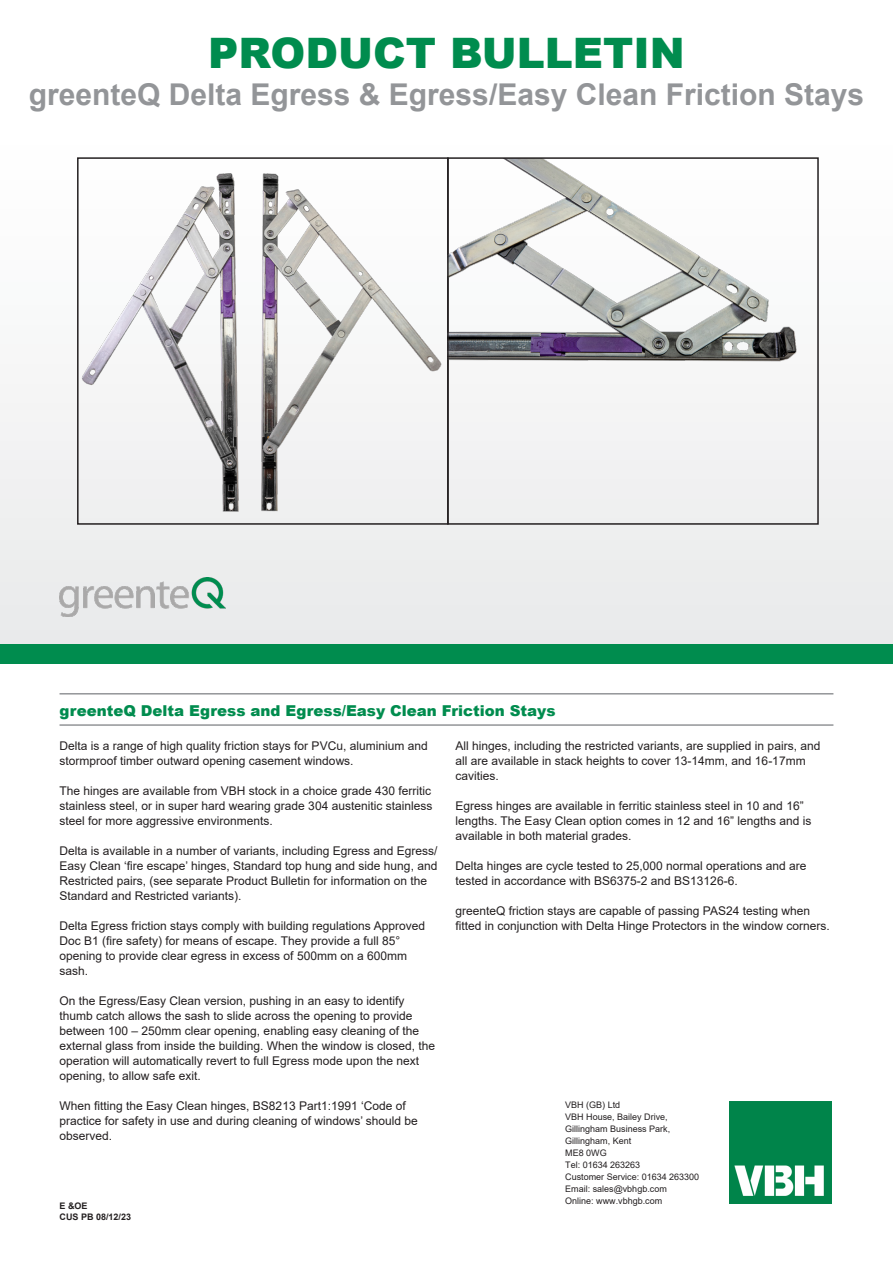
<style>
.page{position:relative;width:893px;height:1263px;background:#fff}
.page>*{position:absolute;margin:0;border:0;box-sizing:border-box;transform-origin:0 0}
._1_1{font:900 42px "Arial";color:#008c4e}
._1_2{font:700 30px "Arial";color:#939598}
._3{font:900 15px "Arial";color:#008c4e}
._4{font:12px/15px "Arial";color:#231f20}
.Address_VBH{font:9px "Arial";color:#231f20}
.Date_or_Note{font:700 9px "Arial";color:#231f20}
</style>
<div class="page">
<img style="left:729px;top:1101px;width:102px;height:102px">
<div style="left:0;top:644px;width:893px;height:19px;background:#008c4e"></div>
<img style="left:60px;top:577px;width:165px;height:40px">
<img style="left:80px;top:173px;width:366px;height:349px">
<div style="left:77px;top:157px;width:372px;height:368px;border:2px solid #231f20"></div>
<hr style="left:60px;top:693px;width:773px;height:1px;background:#939598">
<hr style="left:60px;top:724px;width:773px;height:2px;background:#939598">
<img style="left:450px;top:160px;width:366px;height:245px">
<div style="left:447px;top:157px;width:372px;height:368px;border:2px solid #231f20"></div>
<p class="_1_1" style="left:208px;top:23px;width:478px">PRODUCT BULLETIN</p>
<p class="_1_2" style="left:29px;top:73px;width:837px">greenteQ Delta Egress &amp; Egress/Easy Clean Friction Stays</p>
<p class="_3" style="left:60px;top:699px;width:498px">greenteQ Delta Egress and Egress/Easy Clean Friction Stays</p>
<p class="_4" style="left:60px;top:738px;width:370px">Delta is a range of high quality friction stays for PVCu, aluminium and stormproof timber outward opening casement windows.</p>
<p class="_4" style="left:60px;top:783px;width:374px;text-align:justify">The hinges are available from VBH stock in a choice grade 430 ferritic stainless steel, or in super hard wearing grade 304 austenitic stainless steel for more aggressive environments.</p>
<p class="_4" style="left:60px;top:843px;width:379px">Delta is available in a number of variants, including Egress and Egress/ Easy Clean ‘fire escape’ hinges, Standard top hung and side hung, and Restricted pairs, (see separate Product Bulletin for information on the Standard and Restricted variants).</p>
<p class="_4" style="left:60px;top:918px;width:367px">Delta Egress friction stays comply with building regulations Approved Doc B1 (fire safety) for means of escape. They provide a full 85° opening to provide clear egress in excess of 500mm on a 600mm sash.</p>
<p class="_4" style="left:60px;top:993px;width:377px">On the Egress/Easy Clean version, pushing in an easy to identify thumb catch allows the sash to slide across the opening to provide between 100 – 250mm clear opening, enabling easy cleaning of the external glass from inside the building. When the window is closed, the operation will automatically revert to full Egress mode upon the next opening, to allow safe exit.</p>
<p class="_4" style="left:60px;top:1098px;width:360px">When fitting the Easy Clean hinges, BS8213 Part1:1991 ‘Code of practice for safety in use and during cleaning of windows’ should be observed.</p>
<p class="Date_or_Note" style="left:60px;top:1200px;width:30px">E &amp;OE</p>
<p class="Date_or_Note" style="left:60px;top:1211px;width:73px">CUS PB 08/12/23</p>
<p class="_4" style="left:455px;top:738px;width:366px">All hinges, including the restricted variants, are supplied in pairs, and all are available in stack heights to cover 13-14mm, and 16-17mm cavities.</p>
<p class="_4" style="left:455px;top:798px;width:357px">Egress hinges are available in ferritic stainless steel in 10 and 16” lengths. The Easy Clean option comes in 12 and 16” lengths and is available in both material grades.</p>
<p class="_4" style="left:455px;top:858px;width:352px">Delta hinges are cycle tested to 25,000 normal operations and are tested in accordance with BS6375-2 and BS13126-6.</p>
<p class="_4" style="left:455px;top:903px;width:376px">greenteQ friction stays are capable of passing PAS24 testing when fitted in conjunction with Delta Hinge Protectors in the window corners.</p>
<p class="Address_VBH" style="left:565px;top:1098px;width:57px">VBH (GB) Ltd</p>
<p class="Address_VBH" style="left:565px;top:1110px;width:104px">VBH House, Bailey Drive,</p>
<p class="Address_VBH" style="left:565px;top:1122px;width:107px">Gillingham Business Park,</p>
<p class="Address_VBH" style="left:565px;top:1134px;width:68px">Gillingham, Kent</p>
<p class="Address_VBH" style="left:565px;top:1146px;width:43px">ME8 0WG</p>
<p class="Address_VBH" style="left:565px;top:1158px;width:77px">Tel: 01634 263263</p>
<p class="Address_VBH" style="left:565px;top:1170px;width:136px">Customer Service: 01634 263300</p>
<p class="Address_VBH" style="left:565px;top:1182px;width:103px">Email: sales@vbhgb.com</p>
<p class="Address_VBH" style="left:565px;top:1194px;width:99px">Online: www.vbhgb.com</p>
</div>
